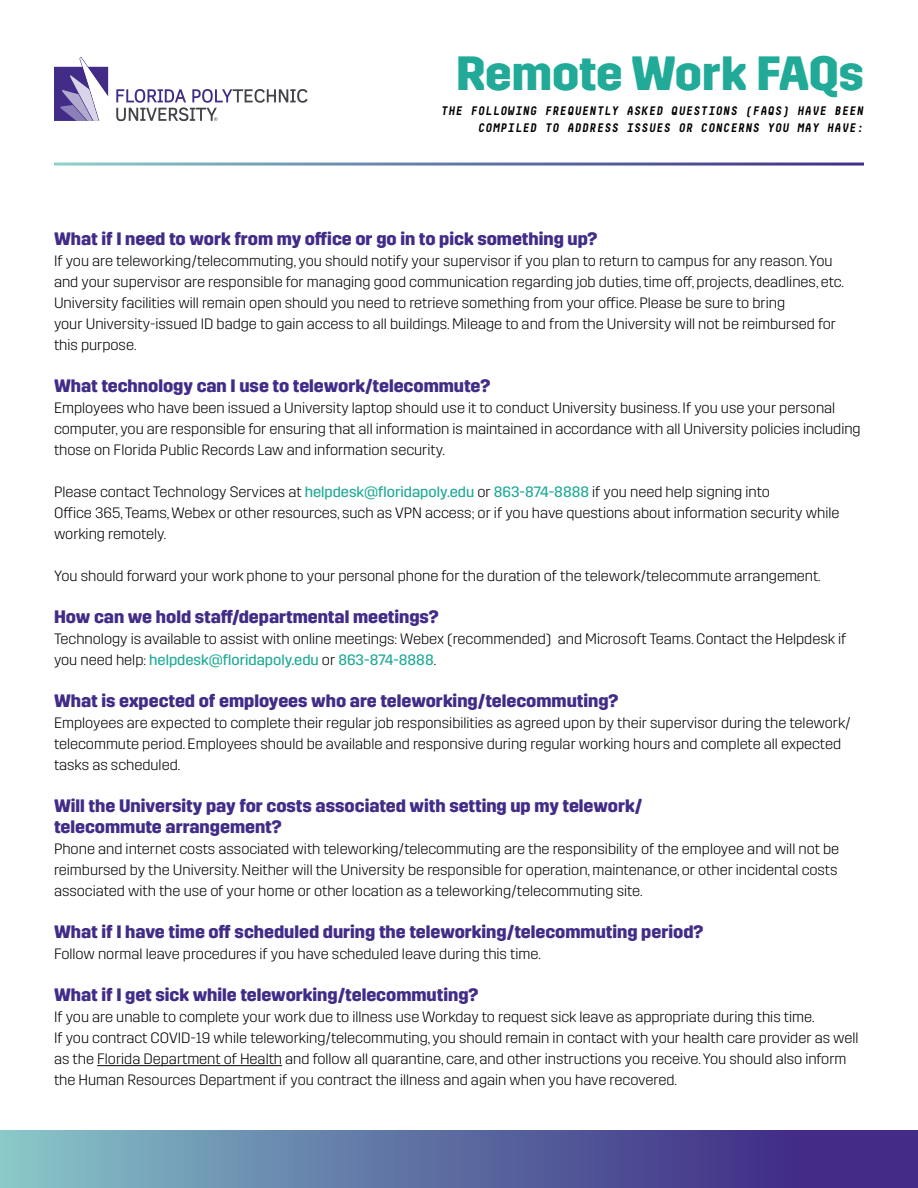
<style>
.page{position:relative;width:918px;height:1188px;background:#fff}
.page>*{position:absolute;margin:0;border:0;box-sizing:border-box;transform-origin:0 0}
.t1{font:700 48px "Trim";letter-spacing:-.01em;color:#20aa97}
.t2{font:700 18px/21px "Trim";color:#422c88}
.t3{font:300 15px/21px "Trim";color:#000}
.t4{font:italic 700 12.3px/16.5px "Decima Mono";color:#000;text-align:right}
.s1{font-weight:400;color:#20aa97}
</style>
<div class="page">
<hr style="left:97px;top:1065px;width:185px;height:1px;background:#000">
<svg style="left:54px;top:57px;width:54px;height:64px"></svg>
<svg style="left:116px;top:89px;width:192px;height:32px"></svg>
<svg style="left:0;top:1131px;width:918px;height:57px;background:#5d6ca2"></svg>
<h1 class="t1" style="left:456px;top:45px;width:409px">Remote Work FAQs</h1>
<p class="t4" style="left:441px;top:103px;width:425px">THE FOLLOWING FREQUENTLY ASKED QUESTIONS (FAQS) HAVE BEEN<br>COMPILED TO ADDRESS ISSUES OR CONCERNS YOU MAY HAVE:</p>
<p class="t2" style="left:54px;top:229px;width:545px">What if I need to work from my office or go in to pick something up?</p>
<p class="t3" style="left:54px;top:251px;width:792px">If you are teleworking/telecommuting, you should notify your supervisor if you plan to return to campus for any reason. You and your supervisor are responsible for managing good communication regarding job duties, time off, projects, deadlines, etc.<br>University facilities will remain open should you need to retrieve something from your office. Please be sure to bring<br>your University-issued ID badge to gain access to all buildings. Mileage to and from the University will not be reimbursed for this purpose.</p>
<p class="t2" style="left:54px;top:376px;width:438px">What technology can I use to telework/telecommute?</p>
<p class="t3" style="left:54px;top:398px;width:808px">Employees who have been issued a University laptop should use it to conduct University business. If you use your personal computer, you are responsible for ensuring that all information is maintained in accordance with all University policies including those on Florida Public Records Law and information security.</p>
<p class="t3" style="left:54px;top:482px;width:787px">Please contact Technology Services at <span class="s1">helpdesk@floridapoly.edu</span> or <span class="s1">863-874-8888</span> if you need help signing into<br>Office 365, Teams, Webex or other resources, such as VPN access; or if you have questions about information security while working remotely.</p>
<p class="t3" style="left:54px;top:566px;width:768px">You should forward your work phone to your personal phone for the duration of the telework/telecommute arrangement.</p>
<p class="t2" style="left:54px;top:607px;width:386px">How can we hold staff/departmental meetings?</p>
<p class="t3" style="left:54px;top:629px;width:794px">Technology is available to assist with online meetings: Webex (recommended) and Microsoft Teams. Contact the Helpdesk if you need help: <span class="s1">helpdesk@floridapoly.edu</span> or <span class="s1">863-874-8888</span>.</p>
<p class="t2" style="left:54px;top:691px;width:566px">What is expected of employees who are teleworking/telecommuting?</p>
<p class="t3" style="left:54px;top:713px;width:798px">Employees are expected to complete their regular job responsibilities as agreed upon by their supervisor during the telework/ telecommute period. Employees should be available and responsive during regular working hours and complete all expected tasks as scheduled.</p>
<p class="t2" style="left:54px;top:796px;width:590px">Will the University pay for costs associated with setting up my telework/ telecommute arrangement?</p>
<p class="t3" style="left:54px;top:839px;width:787px;text-align:justify">Phone and internet costs associated with teleworking/telecommuting are the responsibility of the employee and will not be reimbursed by the University. Neither will the University be responsible for operation, maintenance, or other incidental costs associated with the use of your home or other location as a teleworking/telecommuting site.</p>
<p class="t2" style="left:54px;top:922px;width:651px">What if I have time off scheduled during the teleworking/telecommuting period?</p>
<p class="t3" style="left:54px;top:944px;width:488px">Follow normal leave procedures if you have scheduled leave during this time.</p>
<p class="t2" style="left:54px;top:985px;width:426px">What if I get sick while teleworking/telecommuting?</p>
<p class="t3" style="left:54px;top:1007px;width:806px">If you are unable to complete your work due to illness use Workday to request sick leave as appropriate during this time.<br>If you contract COVID-19 while teleworking/telecommuting, you should remain in contact with your health care provider as well as the Florida Department of Health and follow all quarantine, care, and other instructions you receive. You should also inform the Human Resources Department if you contract the illness and again when you have recovered.</p>
</div>
